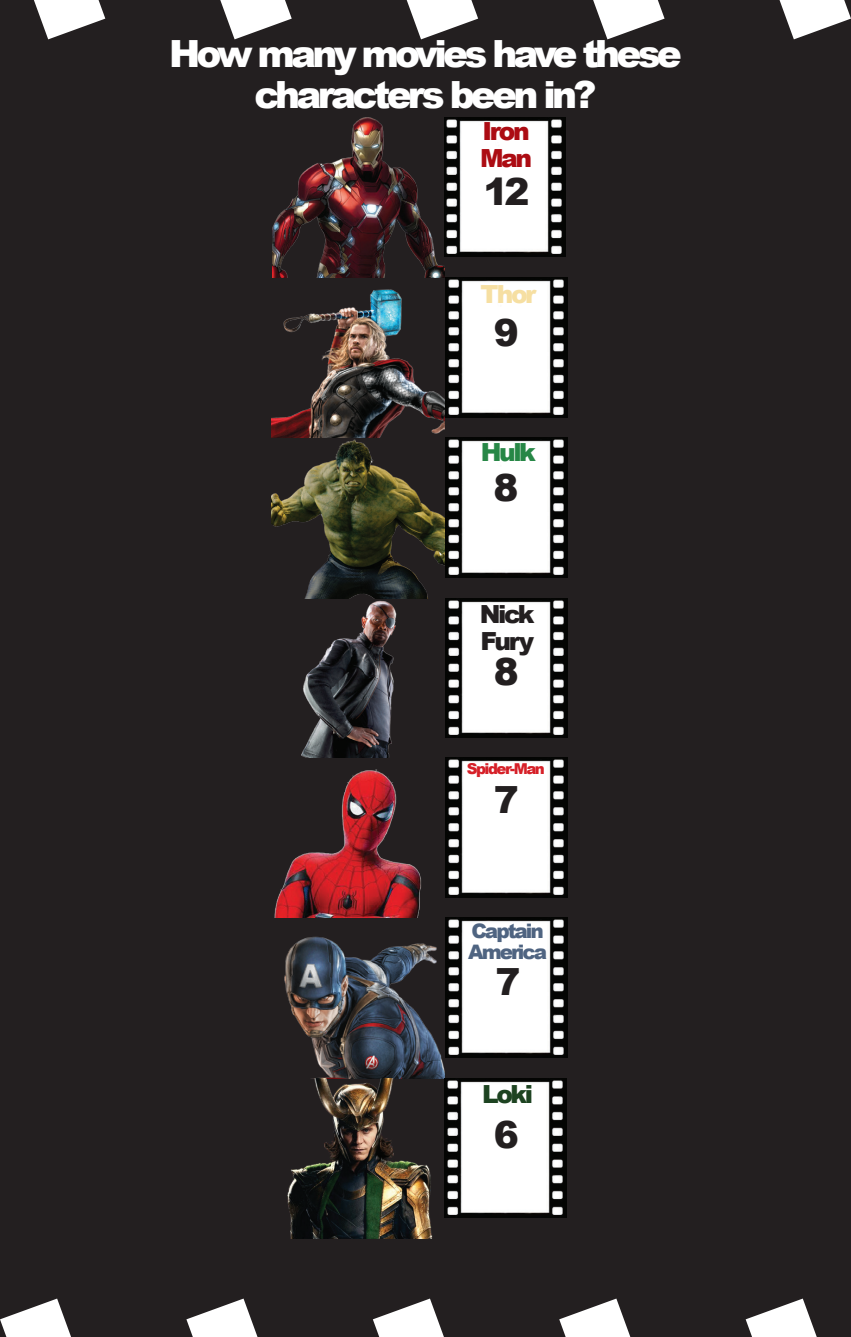
<style>
.page{position:relative;width:851px;height:1337px;background:#fff}
.page>*{position:absolute;margin:0;border:0;box-sizing:border-box;transform-origin:0 0}
.t1{font:900 37.35px/40.5px "Arial";letter-spacing:-.1em;color:#fff;text-align:center}
.t2{font:900 37.35px "Arial";color:#231f20}
.t3{font:900 24.97px "Arial";letter-spacing:-.1em;color:#231f20}
.t4{font:900 24.97px "Arial";letter-spacing:-.1em;color:#ac0c13}
.t5{font:900 24.97px "Arial";color:#f6dfa2}
.t6{font:900 24.97px "Arial";color:#278746}
.t7{font:900 24.97px "Arial";color:#1d4321}
.t8{font:900 20.03px/21.6px "Arial";letter-spacing:-.1em;color:#4f6481}
.t9{font:900 15.08px "Arial";letter-spacing:-.1em;color:#d62028}
</style>
<div class="page">
<div style="left:0;top:0;width:850px;height:1336px;background:#231f20"></div>
<svg style="left:34px;top:0;width:816px;height:40px"></svg>
<svg style="left:0;top:1238px;width:817px;height:98px"></svg>
<img style="left:274px;top:757px;width:170px;height:481px">
<img style="left:272px;top:117px;width:172px;height:481px">
<img style="left:301px;top:598px;width:124px;height:159px">
<img style="left:445px;top:917px;width:122px;height:140px">
<img style="left:445px;top:277px;width:122px;height:140px">
<img style="left:445px;top:1078px;width:121px;height:140px">
<img style="left:445px;top:438px;width:122px;height:139px">
<img style="left:445px;top:598px;width:122px;height:140px">
<img style="left:444px;top:117px;width:121px;height:140px">
<img style="left:445px;top:757px;width:122px;height:140px">
<p class="t1" style="left:169px;top:33px;width:514px">How many movies have these characters been in?</p>
<p class="t4" style="left:482px;top:113px;width:49px">Iron</p>
<p class="t4" style="left:480px;top:140px;width:53px">Man</p>
<p class="t2" style="left:483px;top:164px;width:48px">12</p>
<p class="t5" style="left:480px;top:275px;width:57px">Thor</p>
<p class="t2" style="left:494px;top:305px;width:26px">9</p>
<p class="t6" style="left:481px;top:434px;width:56px">Hulk</p>
<p class="t2" style="left:493px;top:461px;width:26px">8</p>
<p class="t3" style="left:480px;top:596px;width:56px">Nick</p>
<p class="t3" style="left:480px;top:623px;width:55px">Fury</p>
<p class="t2" style="left:494px;top:644px;width:26px">8</p>
<p class="t9" style="left:467px;top:757px;width:80px">Spider-Man</p>
<p class="t2" style="left:494px;top:773px;width:26px">7</p>
<p class="t8" style="left:468px;top:919px;width:81px">Captain<br>America</p>
<p class="t2" style="left:495px;top:954px;width:26px">7</p>
<p class="t7" style="left:482px;top:1076px;width:52px">Loki</p>
<p class="t2" style="left:494px;top:1108px;width:26px">6</p>
</div>
